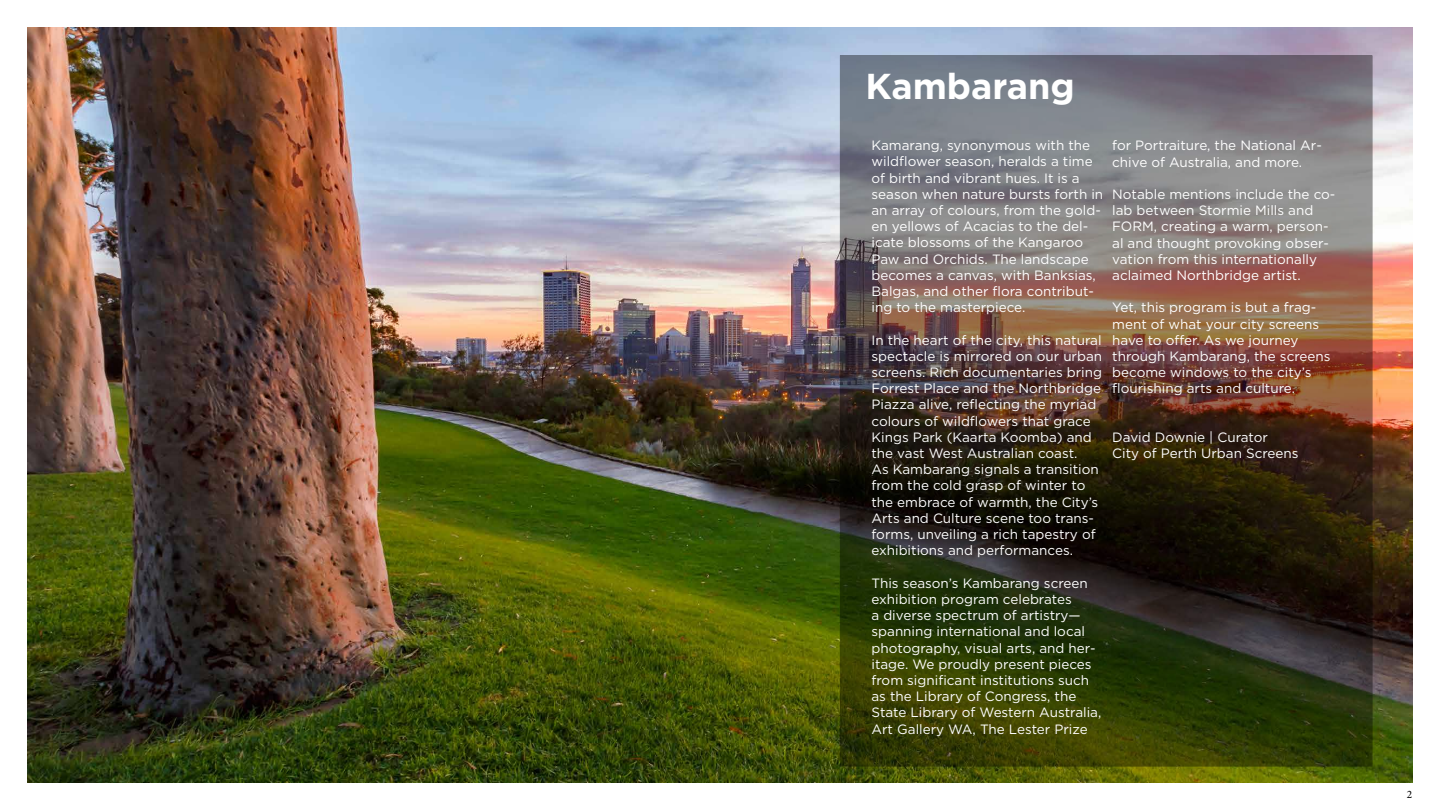
<style>
.page{position:relative;width:1440px;height:810px;background:#fff}
.page>*{position:absolute;margin:0;border:0;box-sizing:border-box;transform-origin:0 0}
.t1{font:700 36px "Gotham";color:#fff}
.t2{font:13.5px/16.2px "Gotham";color:#fff}
.t3{font:11.4px "Minion Pro";color:#000}
</style>
<div class="page">
<img style="left:27px;top:27px;width:1386px;height:756px">
<img style="left:842px;top:58px;width:528px;height:706px">
<h1 class="t1" style="left:866px;top:63px;width:211px">Kambarang</h1>
<p class="t2" style="left:872px;top:137px;width:233px">Kamarang, synonymous with the wildflower season, heralds a time of birth and vibrant hues. It is a season when nature bursts forth in an array of colours, from the gold&shy;en yellows of Acacias to the del&shy;icate blossoms of the Kangaroo<br>Paw and Orchids. The landscape becomes a canvas, with Banksias,<br>Balgas, and other flora contribut&shy;ing to the masterpiece.</p>
<p class="t2" style="left:872px;top:332px;width:232px">In the heart of the city, this natural spectacle is mirrored on our urban screens. Rich documentaries bring Forrest Place and the Northbridge Piazza alive, reflecting the myriad colours of wildflowers that grace Kings Park (Kaarta Koomba) and the vast West Australian coast.<br>As Kambarang signals a transition from the cold grasp of winter to the embrace of warmth, the City’s Arts and Culture scene too trans&shy;forms, unveiling a rich tapestry of exhibitions and performances.</p>
<p class="t2" style="left:872px;top:575px;width:231px">This season’s Kambarang screen exhibition program celebrates<br>a diverse spectrum of artistry— spanning international and local photography, visual arts, and her&shy;itage. We proudly present pieces from significant institutions such as the Library of Congress, the State Library of Western Australia, Art Gallery WA, The Lester Prize</p>
<p class="t2" style="left:1112px;top:137px;width:211px">for Portraiture, the National Ar&shy;chive of Australia, and more.</p>
<p class="t2" style="left:1112px;top:186px;width:225px">Notable mentions include the co&shy;lab between Stormie Mills and<br>FORM, creating a warm, person&shy;al and thought provoking obser&shy;vation from this internationally aclaimed Northbridge artist.</p>
<p class="t2" style="left:1112px;top:299px;width:220px">Yet, this program is but a frag&shy;ment of what your city screens have to offer. As we journey through Kambarang, the screens become windows to the city’s flourishing arts and culture.</p>
<p class="t2" style="left:1112px;top:429px;width:188px">David Downie | Curator<br>City of Perth Urban Screens</p>
<p class="t3" style="left:1407px;top:787px;width:7px">2</p>
</div>
